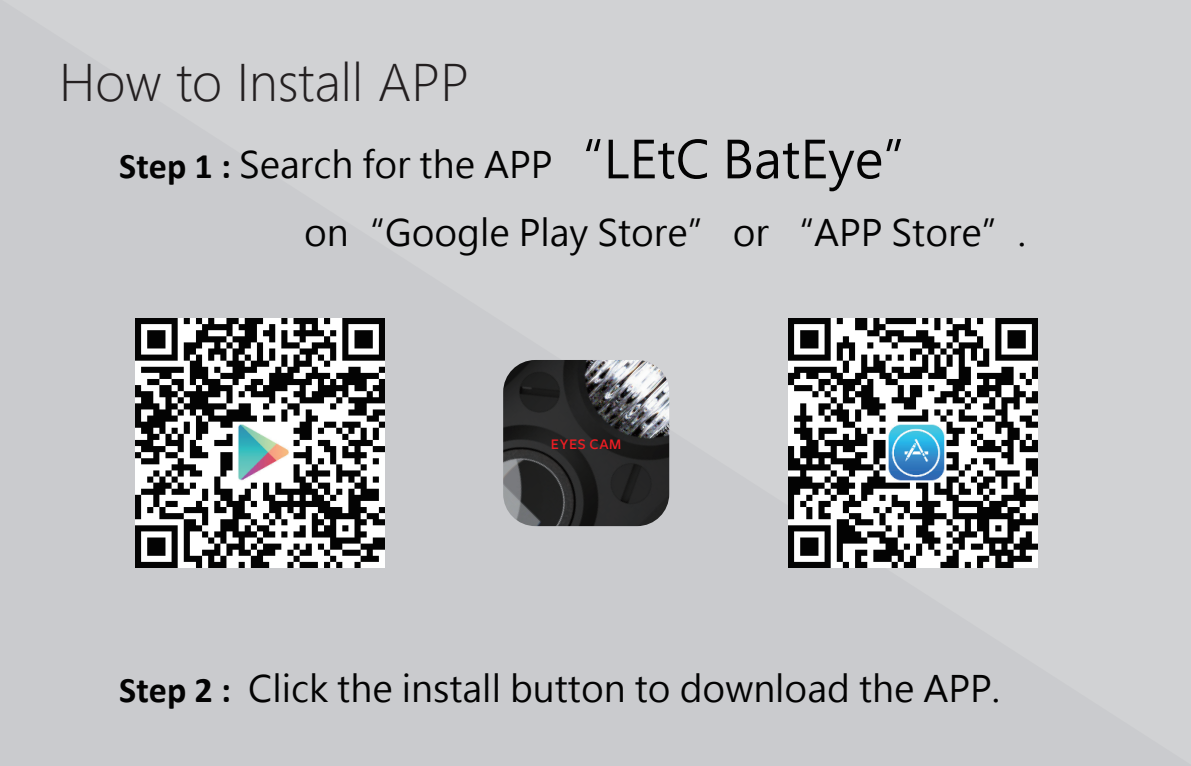
<style>
.page{position:relative;width:1191px;height:766px;background:#fff}
.page>*{position:absolute;margin:0;border:0;box-sizing:border-box;transform-origin:0 0}
.t1{font:300 49.5px "Microsoft Jheng Hei";color:#231f20}
.t2{font:36px/68.1px "Microsoft Jheng Hei";color:#030303}
.t3{font:20.1px "Freight Sans Medium SC";color:#ee1d23}
.s1{font-family:"Calibri";font-weight:700}
.s2{font-size:51px}
</style>
<div class="page">
<div style="left:0;top:0;width:1191px;height:765px;background:#d1d2d4"></div>
<img style="left:503px;top:360px;width:166px;height:166px">
<img style="left:135px;top:318px;width:249px;height:249px">
<img style="left:788px;top:318px;width:249px;height:249px">
<h1 class="t1" style="left:59px;top:52px;width:412px">How to Install APP</h1>
<p class="t2" style="left:304px;top:131px;width:723px;text-indent:-185px"><span class="s1">Step 1 :</span> Search for the APP<span class="s2">“LEtC BatEye” </span>on“Google Play Store” or “APP Store”.</p>
<p class="t3" style="left:550px;top:431px;width:73px">eyes cam</p>
<p class="t2" style="left:119px;top:654px;width:882px"><span class="s1">Step 2 :</span> Click the install button to download the APP.</p>
</div>
